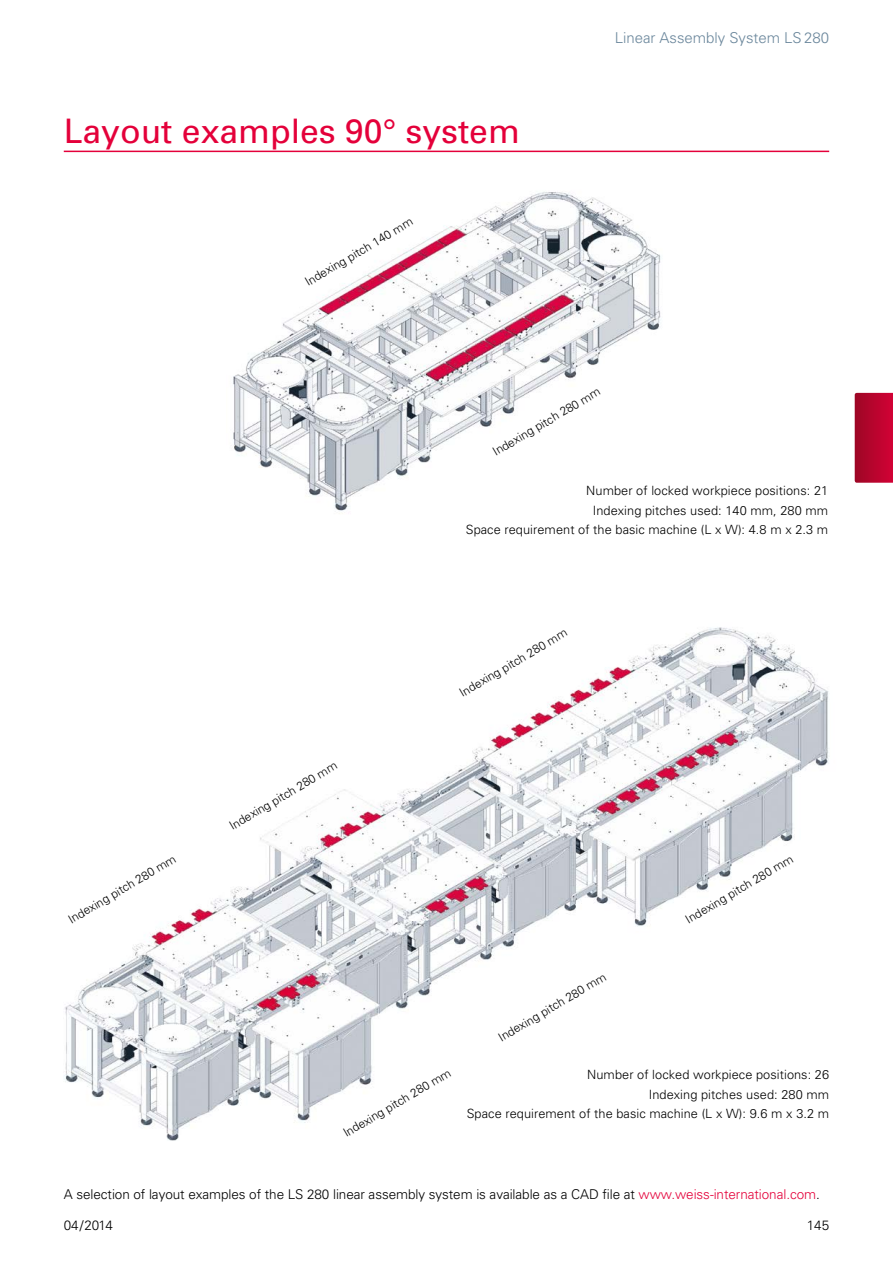
<style>
.page{position:relative;width:893px;height:1263px;background:#fff}
.page>*{position:absolute;margin:0;border:0;box-sizing:border-box;transform-origin:0 0}
.t1{font:33.75px "Univers";color:#e4003a}
.t2{font:300 15px "Univers";color:#6b879c}
.t3{font:300 13.5px "Univers";letter-spacing:-.005em;color:#000}
.t4{font:300 12.75px/19.2px "Univers";letter-spacing:.005em;color:#000;text-align:right}
.t5{font:300 12px "Univers";color:#000}
.s1{color:#e4003a}
</style>
<div class="page">
<hr style="left:64px;top:151px;width:765px;height:1px;background:#e4003a">
<svg style="left:855px;top:393px;width:38px;height:90px;background:#b7042d"></svg>
<img style="left:64px;top:627px;width:765px;height:514px">
<img style="left:233px;top:192px;width:428px;height:319px">
<h1 class="t1" style="left:64px;top:110px;width:458px">Layout examples 90° system</h1>
<p class="t5" style="left:302px;top:277px;width:124px;rotate:-31deg">Indexing pitch 140 mm</p>
<p class="t2" style="left:615px;top:29px;width:216px">Linear Assembly System LS 280</p>
<p class="t5" style="left:490px;top:446px;width:124px;rotate:-31deg">Indexing pitch 280 mm</p>
<p class="t4" style="left:466px;top:481px;width:364px">Number of locked workpiece positions: 21<br>Indexing pitches used: 140 mm, 280 mm<br>Space requirement of the basic machine (L x W): 4.8 m x 2.3 m</p>
<p class="t5" style="left:66px;top:914px;width:124px;rotate:-31deg">Indexing pitch 280 mm</p>
<p class="t5" style="left:457px;top:688px;width:124px;rotate:-31deg">Indexing pitch 280 mm</p>
<p class="t5" style="left:227px;top:821px;width:124px;rotate:-31deg">Indexing pitch 280 mm</p>
<p class="t5" style="left:683px;top:914px;width:124px;rotate:-31deg">Indexing pitch 280 mm</p>
<p class="t5" style="left:341px;top:1128px;width:124px;rotate:-31deg">Indexing pitch 280 mm</p>
<p class="t5" style="left:496px;top:1032px;width:124px;rotate:-31deg">Indexing pitch 280 mm</p>
<p class="t4" style="left:467px;top:1065px;width:364px">Number of locked workpiece positions: 26<br>Indexing pitches used: 280 mm<br>Space requirement of the basic machine (L x W): 9.6 m x 3.2 m</p>
<p class="t3" style="left:64px;top:1186px;width:757px">A selection of layout examples of the LS 280 linear assembly system is available as a CAD file at <span class="s1">www.weiss-international.com</span>.</p>
<p class="t3" style="left:64px;top:1217px;width:51px">04/2014</p>
<p class="t3" style="left:807px;top:1217px;width:24px">145</p>
</div>
